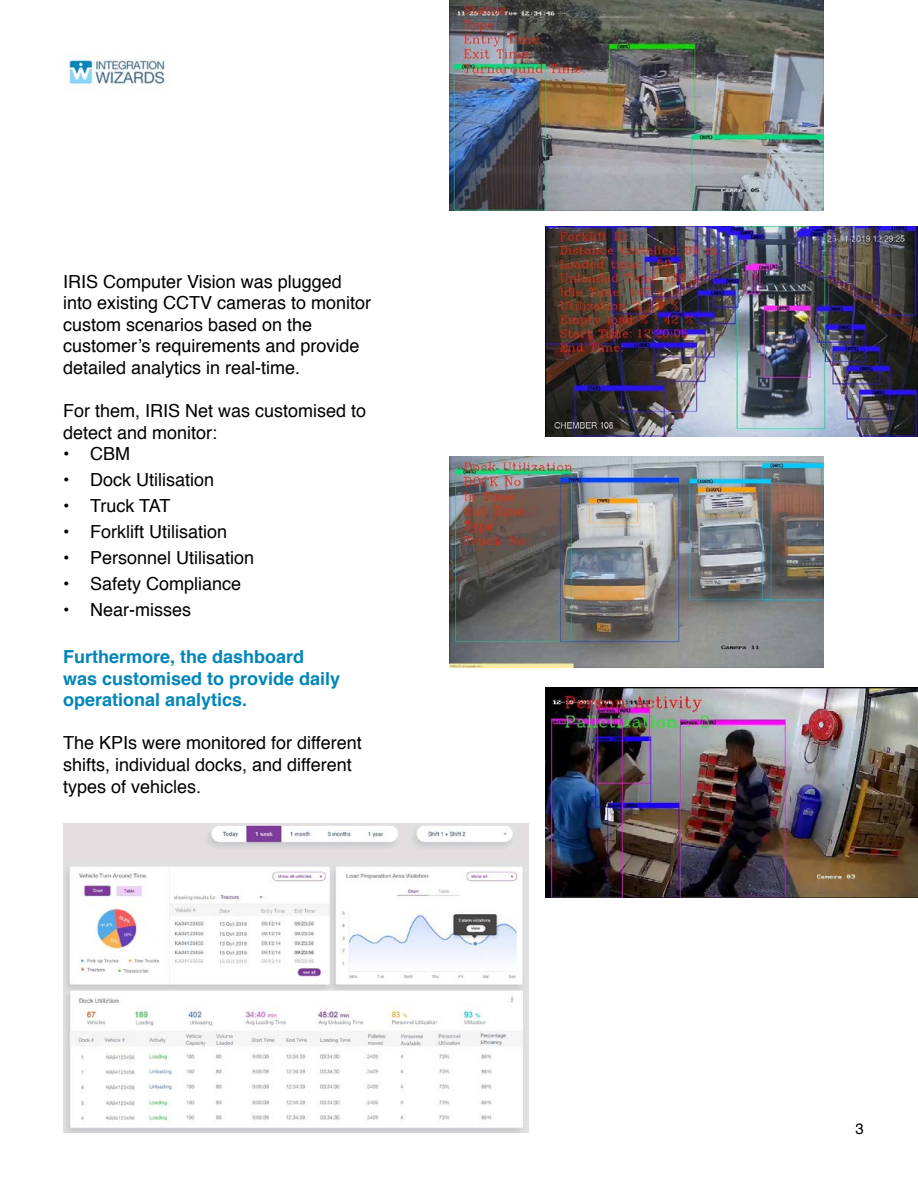
<style>
.page{position:relative;width:918px;height:1188px;background:#fff}
.page>*{position:absolute;margin:0;border:0;box-sizing:border-box;transform-origin:0 0}
.t1{font:18px/21.6px "Helvetica";color:#000}
.t2{font:700 18px/21.6px "Helvetica";color:#0086b9}
.t3{font:18px "Helvetica";letter-spacing:-.02em;color:#000}
.t4{font:15px "Helvetica";color:#000}
</style>
<div class="page">
<img style="left:545px;top:226px;width:373px;height:211px">
<img style="left:450px;top:457px;width:374px;height:210px">
<img style="left:545px;top:687px;width:373px;height:211px">
<img style="left:450px;top:0;width:374px;height:210px">
<img style="left:64px;top:824px;width:464px;height:308px">
<img style="left:66px;top:58px;width:100px;height:27px">
<p class="t1" style="left:63px;top:271px;width:310px">IRIS Computer Vision was plugged into existing CCTV cameras to monitor custom scenarios based on the customer’s requirements and provide detailed analytics in real-time.</p>
<p class="t1" style="left:63px;top:401px;width:305px">For them, IRIS Net was customised to detect and monitor:</p>
<p class="t1" style="left:63px;top:444px;width:68px">• CBM</p>
<p class="t1" style="left:63px;top:470px;width:153px">• Dock Utilisation</p>
<p class="t3" style="left:63px;top:492px;width:109px">• Truck TAT</p>
<p class="t1" style="left:63px;top:521px;width:166px">• Forklift Utilisation</p>
<p class="t1" style="left:63px;top:547px;width:193px">• Personnel Utilisation</p>
<p class="t1" style="left:63px;top:573px;width:180px">• Safety Compliance</p>
<p class="t1" style="left:63px;top:599px;width:129px">• Near-misses</p>
<p class="t2" style="left:63px;top:646px;width:279px">Furthermore, the dashboard was customised to provide daily operational analytics.</p>
<p class="t1" style="left:63px;top:733px;width:300px">The KPIs were monitored for different shifts, individual docks, and different types of vehicles.</p>
<p class="t4" style="left:856px;top:1117px;width:10px">3</p>
</div>
